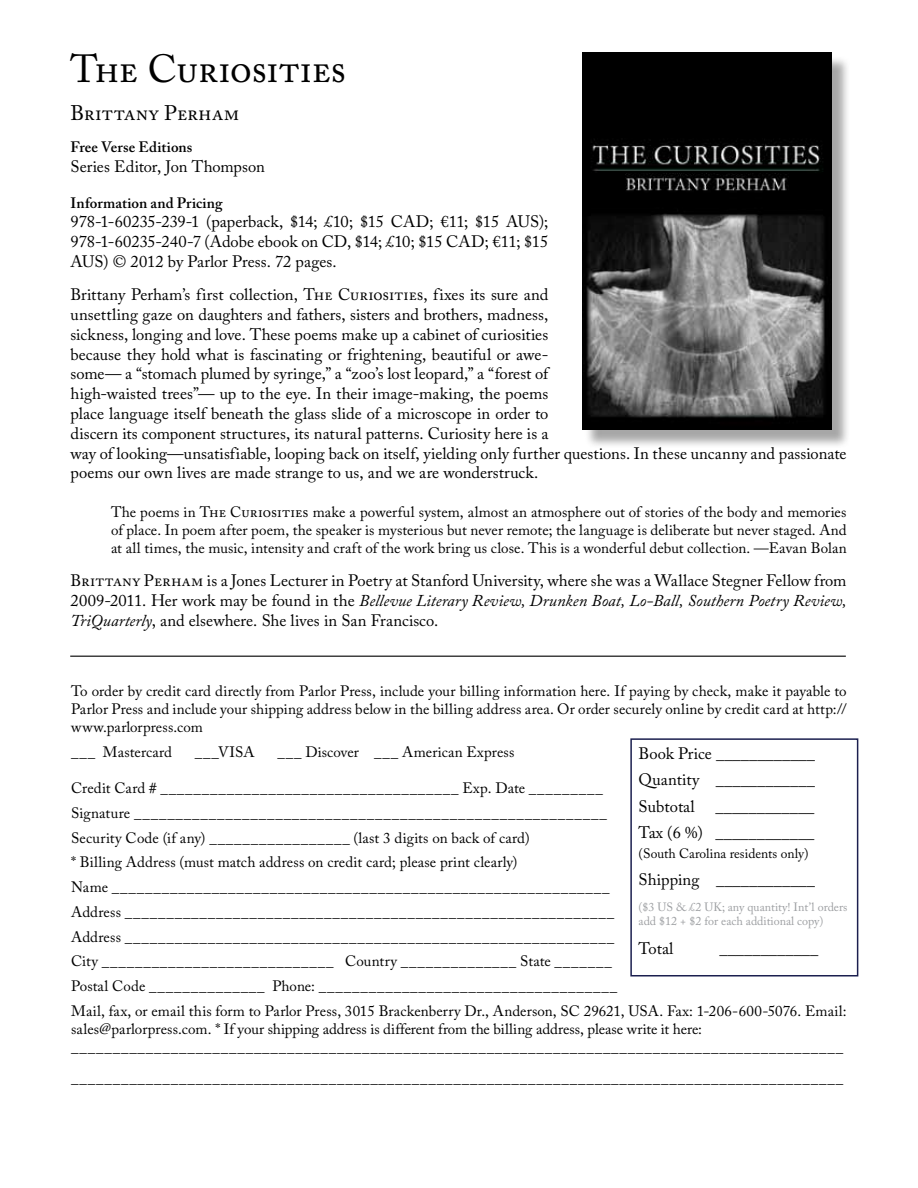
<style>
.page{position:relative;width:918px;height:1188px;background:#fff}
.page>*{position:absolute;margin:0;border:0;box-sizing:border-box;transform-origin:0 0}
.t1{font:39px "Adobe Caslon Pro";letter-spacing:-.01em;color:#000}
.t2{font:21px "Adobe Caslon Pro";letter-spacing:.01em;color:#000}
.t3{font:16.5px/19.8px "Adobe Caslon Pro";color:#000;text-align:justify}
.t4{font:15px/24.8px "Adobe Caslon Pro";letter-spacing:.005em;color:#000;text-align:justify}
.t5{font:600 15px "Adobe Caslon Pro";letter-spacing:.01em;color:#000}
.t6{font:13.5px "Adobe Caslon Pro";color:#000}
.t7{font:12px/14.4px "Adobe Caslon Pro";color:#9d9fa2}
.s1{font-style:italic}
</style>
<div class="page">
<hr style="left:70px;top:656px;width:776px;height:1px;background:#000">
<div style="left:630px;top:738px;width:228px;height:238px;border:2px solid #1b1f4f"></div>
<div style="left:584px;top:55px;width:267px;height:393px;background:#000;opacity:.35"></div>
<img style="left:582px;top:53px;width:250px;height:377px">
<h1 class="t1" style="left:70px;top:45px;width:278px">The Curiosities</h1>
<h2 class="t2" style="left:70px;top:101px;width:170px">Brittany Perham</h2>
<p class="t5" style="left:70px;top:138px;width:123px">Free Verse Editions</p>
<p class="t3" style="left:70px;top:156px;width:196px">Series Editor, Jon Thompson</p>
<p class="t5" style="left:70px;top:194px;width:154px">Information and Pricing</p>
<p class="t3" style="left:70px;top:212px;width:479px">978-1-60235-239-1 (paperback, $14; £10; $15 CAD; €11; $15 AUS); 978-1-60235-240-7 (Adobe ebook on CD, $14; £10; $15 CAD; €11; $15<br>AUS) © 2012 by Parlor Press. 72 pages.</p>
<p class="t3" style="left:70px;top:285px;width:778px;text-align:left">Brittany Perham’s first collection, The Curiosities, fixes its sure and<br>unsettling gaze on daughters and fathers, sisters and brothers, madness,<br>sickness, longing and love. These poems make up a cabinet of curiosities<br>because they hold what is fascinating or frightening, beautiful or awe-<br>some— a “stomach plumed by syringe,” a “zoo’s lost leopard,” a “forest of<br>high-waisted trees”— up to the eye. In their image-making, the poems<br>place language itself beneath the glass slide of a microscope in order to<br>discern its component structures, its natural patterns. Curiosity here is a<br>way of looking—unsatisfiable, looping back on itself, yielding only further questions. In these uncanny and passionate poems our own lives are made strange to us, and we are wonderstruck.</p>
<p class="t4" style="left:111px;top:503px;width:737px;line-height:18px">The poems in The Curiosities make a powerful system, almost an atmosphere out of stories of the body and memories of place. In poem after poem, the speaker is mysterious but never remote; the language is deliberate but never staged. And at all times, the music, intensity and craft of the work bring us close. This is a wonderful debut collection. —Eavan Bolan</p>
<p class="t3" style="left:70px;top:570px;width:778px">Brittany Perham is a Jones Lecturer in Poetry at Stanford University, where she was a Wallace Stegner Fellow from 2009-2011. Her work may be found in the <span class="s1">Bellevue Literary Review, Drunken Boat, Lo-Ball, Southern Poetry Review, TriQuarterly</span>, and elsewhere. She lives in San Francisco.</p>
<p class="t4" style="left:71px;top:682px;width:777px;line-height:18px">To order by credit card directly from Parlor Press, include your billing information here. If paying by check, make it payable to Parlor Press and include your shipping address below in the billing address area. Or order securely online by credit card at http:// www.parlorpress.com</p>
<p class="t4" style="left:71px;top:739px;width:102px">___ Mastercard</p>
<p class="t4" style="left:195px;top:739px;width:61px">___VISA</p>
<p class="t4" style="left:277px;top:739px;width:239px">___ Discover ___ American Express</p>
<p class="t4" style="left:71px;top:775px;width:777px;text-align:left">Credit Card # ____________________________________ Exp. Date _________<br>Signature _________________________________________________________<br>Security Code (if any) _________________ (last 3 digits on back of card)<br>* Billing Address (must match address on credit card; please print clearly)<br>Name ____________________________________________________________<br>Address ___________________________________________________________<br>Address ___________________________________________________________<br>City ____________________________ Country ______________ State _______<br>Postal Code ______________ Phone: ____________________________________<br>Mail, fax, or email this form to Parlor Press, 3015 Brackenberry Dr., Anderson, SC 29621, USA. Fax: 1-206-600-5076. Email:</p>
<p class="t4" style="left:71px;top:1020px;width:774px;line-height:18px">sales@parlorpress.com. * If your shipping address is different from the billing address, please write it here: _____________________________________________________________________________________________</p>
<p class="t4" style="left:71px;top:1066px;width:774px">_____________________________________________________________________________________________</p>
<p class="t3" style="left:639px;top:740px;width:178px;line-height:26.5px">Book Price ____________ Quantity ____________ Subtotal</p>
<p class="t3" style="left:639px;top:793px;width:177px;line-height:26.5px;text-align:right">____________<br>Tax (6 %) ____________</p>
<p class="t6" style="left:639px;top:846px;width:172px">(South Carolina residents only)</p>
<p class="t3" style="left:639px;top:869px;width:178px">Shipping ____________</p>
<p class="t7" style="left:639px;top:900px;width:210px">($3 US &amp; £2 UK; any quantity! Int’l orders add $12 + $2 for each additional copy)</p>
<p class="t3" style="left:639px;top:938px;width:36px">Total</p>
<p class="t3" style="left:719px;top:938px;width:100px">____________</p>
</div>
